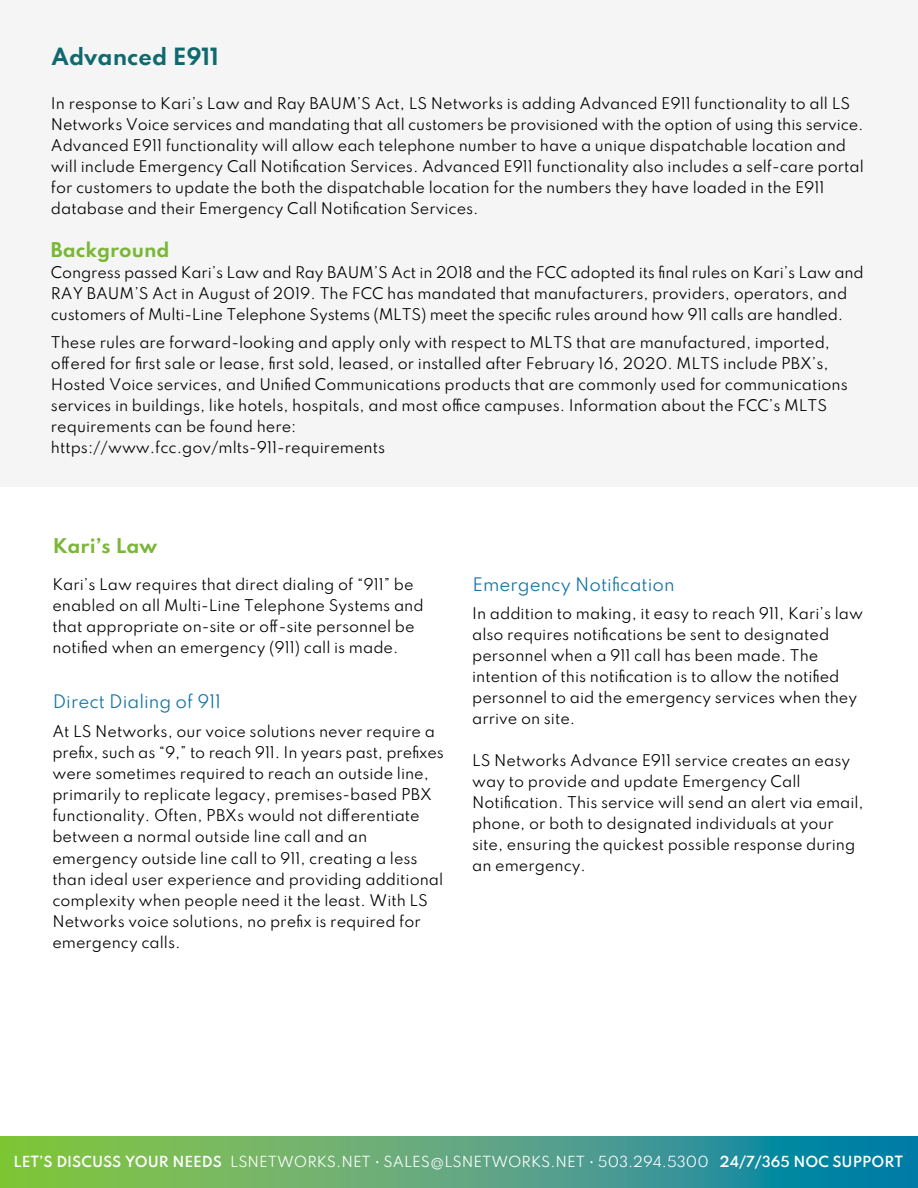
<style>
.page{position:relative;width:918px;height:1188px;background:#fff}
.page>*{position:absolute;margin:0;border:0;box-sizing:border-box;transform-origin:0 0}
.t1{font:700 21px "Spartan";color:#0f696e}
.t2{font:700 18px "Spartan";color:#7ab736}
.t3{font:16.5px "Spartan";color:#1274a5}
.t4{font:14.25px/21px "Spartan";color:#000}
.t5{font:13.5px "Spartan";color:#fff}
.s1{font-weight:600}
</style>
<div class="page">
<div style="left:0;top:0;width:918px;height:486px;background:#f5f5f5"></div>
<svg style="left:0;top:1137px;width:918px;height:51px;background:#51a47b"></svg>
<h1 class="t1" style="left:52px;top:40px;width:169px">Advanced E911</h1>
<p class="t4" style="left:51px;top:92px;width:814px">In response to Kari’s Law and Ray BAUM’S Act, LS Networks is adding Advanced E911 functionality to all LS Networks Voice services and mandating that all customers be provisioned with the option of using this service.<br>Advanced E911 functionality will allow each telephone number to have a unique dispatchable location and will include Emergency Call Notification Services. Advanced E911 functionality also includes a self-care portal for customers to update the both the dispatchable location for the numbers they have loaded in the E911 database and their Emergency Call Notification Services.</p>
<p class="t2" style="left:51px;top:235px;width:120px">Background</p>
<p class="t4" style="left:51px;top:261px;width:814px">Congress passed Kari’s Law and Ray BAUM’S Act in 2018 and the FCC adopted its final rules on Kari’s Law and<br>RAY BAUM’S Act in August of 2019. The FCC has mandated that manufacturers, providers, operators, and customers of Multi-Line Telephone Systems (MLTS) meet the specific rules around how 911 calls are handled.</p>
<p class="t4" style="left:51px;top:331px;width:798px">These rules are forward-looking and apply only with respect to MLTS that are manufactured, imported, offered for first sale or lease, first sold, leased, or installed after February 16, 2020. MLTS include PBX’s, Hosted Voice services, and Unified Communications products that are commonly used for communications services in buildings, like hotels, hospitals, and most office campuses. Information about the FCC’s MLTS requirements can be found here:<br>https://www.fcc.gov/mlts-911-requirements</p>
<p class="t2" style="left:53px;top:532px;width:106px">Kari’s Law</p>
<p class="t4" style="left:52px;top:574px;width:373px">Kari’s Law requires that direct dialing of “911” be enabled on all Multi-Line Telephone Systems and that appropriate on-site or off-site personnel be notified when an emergency (911) call is made.</p>
<p class="t3" style="left:53px;top:689px;width:170px">Direct Dialing of 911</p>
<p class="t4" style="left:52px;top:721px;width:393px">At LS Networks, our voice solutions never require a prefix, such as “9,” to reach 911. In years past, prefixes were sometimes required to reach an outside line, primarily to replicate legacy, premises-based PBX functionality. Often, PBXs would not differentiate between a normal outside line call and an emergency outside line call to 911, creating a less than ideal user experience and providing additional complexity when people need it the least. With LS Networks voice solutions, no prefix is required for emergency calls.</p>
<p class="t3" style="left:473px;top:572px;width:204px">Emergency Notification</p>
<p class="t4" style="left:472px;top:602px;width:392px">In addition to making, it easy to reach 911, Kari’s law also requires notifications be sent to designated personnel when a 911 call has been made. The intention of this notification is to allow the notified personnel to aid the emergency services when they arrive on site.</p>
<p class="t4" style="left:472px;top:749px;width:393px">LS Networks Advance E911 service creates an easy way to provide and update Emergency Call Notification. This service will send an alert via email, phone, or both to designated individuals at your site, ensuring the quickest possible response during an emergency.</p>
<p class="t5" style="left:14px;top:1152px;width:891px"><span class="s1">LET’S DISCUSS YOUR NEEDS</span> LSNETWORKS.NET • SALES@LSNETWORKS.NET • 503.294.5300 <span class="s1">24/7/365 NOC SUPPORT</span></p>
</div>
